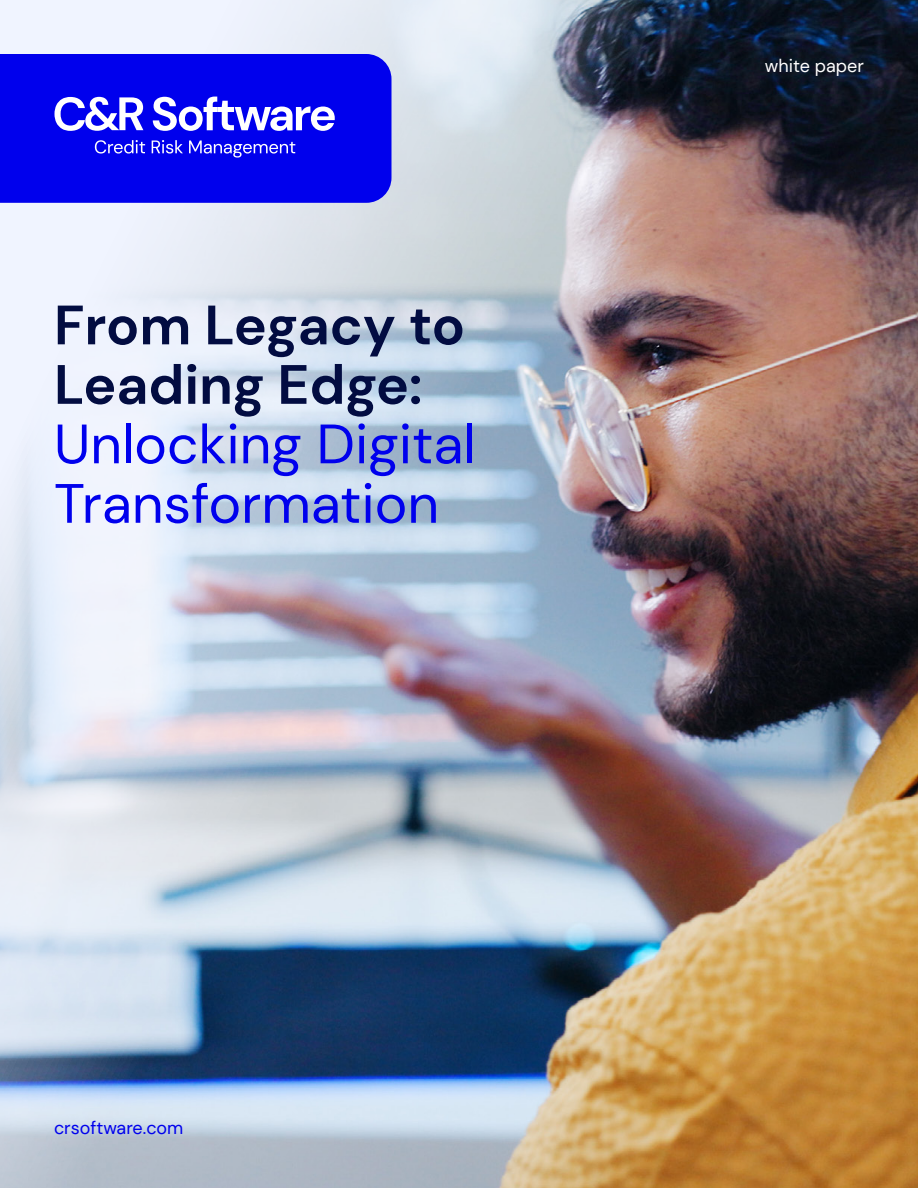
<style>
.page{position:relative;width:918px;height:1188px;background:#fff}
.page>*{position:absolute;margin:0;border:0;box-sizing:border-box;transform-origin:0 0}
.t1{font:55.35px/59.6px "DM Sans";color:#0000ed}
.t2{font:700 55.35px/59.6px "DM Sans";color:#020c41}
.t3{font:18px "DM Sans";color:#0000ed}
.t4{font:18px "DM Sans";color:#fff}
</style>
<div class="page">
<img style="left:0;top:0;width:918px;height:1188px">
<div style="left:0;top:54px;width:392px;height:149px;background:#0000ed"></div>
<svg style="left:95px;top:140px;width:200px;height:18px;background:#3636f0"></svg>
<svg style="left:54px;top:97px;width:89px;height:34px"></svg>
<svg style="left:153px;top:97px;width:182px;height:34px"></svg>
<p class="t2" style="left:54px;top:295px;width:413px">From Legacy to<br>Leading Edge:</p>
<p class="t1" style="left:54px;top:414px;width:423px">Unlocking Digital<br>Transformation</p>
<p class="t3" style="left:54px;top:1117px;width:131px">crsoftware.com</p>
<p class="t4" style="left:765px;top:54px;width:101px">white paper</p>
</div>
